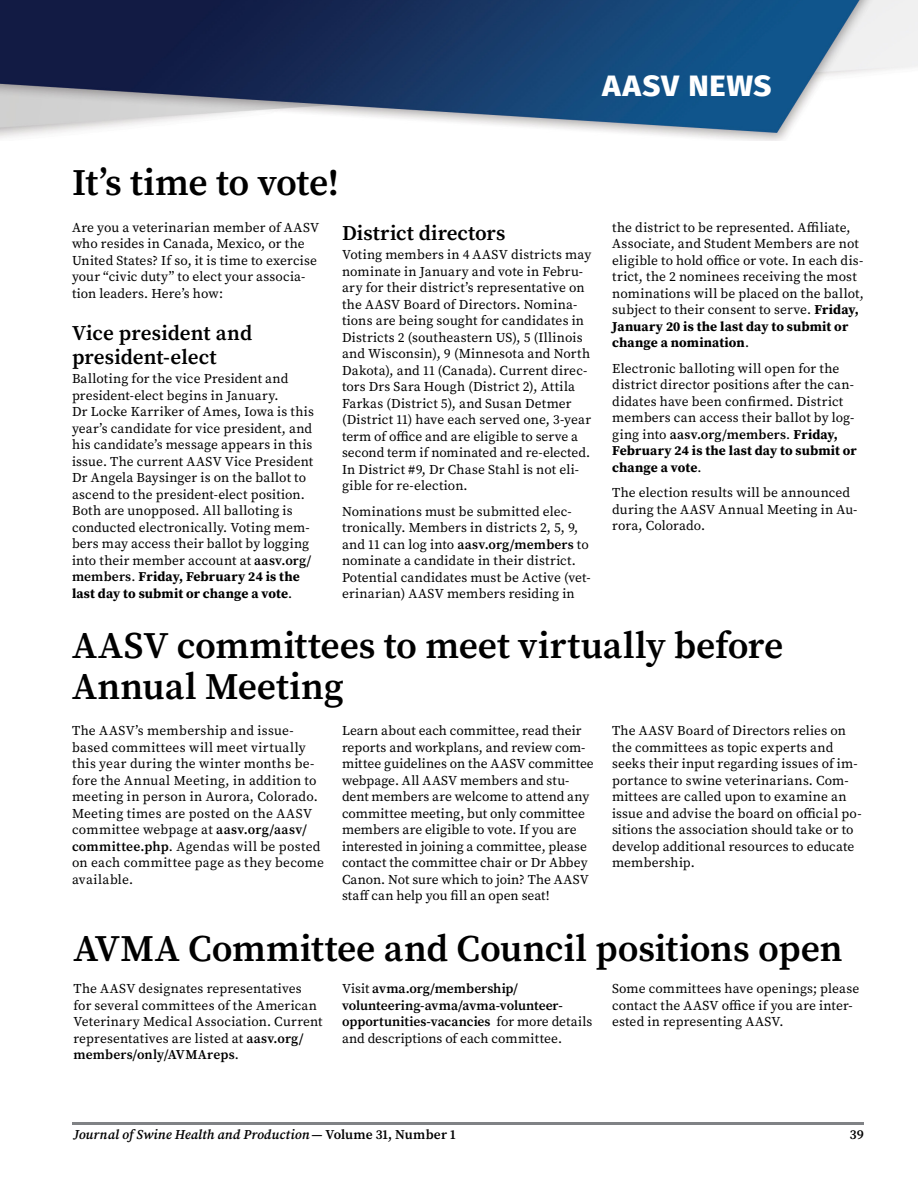
<style>
.page{position:relative;width:918px;height:1188px;background:#fff}
.page>*{position:absolute;margin:0;border:0;box-sizing:border-box;transform-origin:0 0}
.t1{font:600 37.5px/40.5px "Source Serif Pro";color:#000}
.t2{font:700 36px "Fira Sans";letter-spacing:.01em;color:#fff}
.t3{font:600 21px/24px "Source Serif Pro";letter-spacing:.005em;color:#000}
.t4{font:13.5px/16.5px "Source Serif Pro";letter-spacing:.01em;color:#000}
.t5{font:600 13.5px/16.5px "Source Serif Pro";letter-spacing:.005em;color:#000}
.t6{font:italic 600 13.5px "Source Serif Pro";letter-spacing:.005em;color:#000}
.s1{font-weight:600}
.s2{font-weight:700}
.s3{font-weight:400}
.s4{font-style:normal}
</style>
<div class="page">
<hr style="left:72px;top:1122px;width:792px;height:3px;background:#808285">
<img style="left:0;top:0;width:918px;height:140px">
<h2 class="t2" style="left:602px;top:54px;width:171px">aasv news</h2>
<h1 class="t1" style="left:72px;top:162px;width:268px">It’s time to vote!</h1>
<p class="t4" style="left:72px;top:219px;width:249px">Are you a veterinarian member of AASV who resides in Canada, Mexico, or the United States? If so, it is time to exercise your “civic duty” to elect your associa&shy;tion leaders. Here’s how:</p>
<h3 class="t3" style="left:72px;top:321px;width:182px">Vice president and president-elect</h3>
<p class="t4" style="left:72px;top:371px;width:243px">Balloting for the vice President and president-elect begins in January.<br>Dr Locke Karriker of Ames, Iowa is this year’s candidate for vice president, and his candidate’s message appears in this issue. The current AASV Vice President Dr Angela Baysinger is on the ballot to ascend to the president-elect position.<br>Both are unopposed. All balloting is conducted electronically. Voting mem&shy;bers may access their ballot by logging into their member account at <span class="s1">aasv.org/ members</span>. <span class="s2">Friday, February 24 is the last day to submit or change a vote</span>.</p>
<h3 class="t3" style="left:342px;top:220px;width:165px">District directors</h3>
<p class="t4" style="left:342px;top:246px;width:251px">Voting members in 4 AASV districts may nominate in January and vote in Febru&shy;ary for their district’s representative on the AASV Board of Directors. Nomina&shy;tions are being sought for candidates in Districts 2 (southeastern US), 5 (Illinois and Wisconsin), 9 (Minnesota and North Dakota), and 11 (Canada). Current direc&shy;tors Drs Sara Hough (District 2), Attila Farkas (District 5), and Susan Detmer (District 11) have each served one, 3-year term of office and are eligible to serve a second term if nominated and re-elected.<br>In District #9, Dr Chase Stahl is not eli&shy;gible for re-election.</p>
<p class="t4" style="left:342px;top:503px;width:250px">Nominations must be submitted elec&shy;tronically. Members in districts 2, 5, 9, and 11 can log into <span class="s1">aasv.org/members</span> to nominate a candidate in their district.<br>Potential candidates must be Active (vet&shy;erinarian) AASV members residing in</p>
<p class="t4" style="left:612px;top:219px;width:253px">the district to be represented. Affiliate, Associate, and Student Members are not eligible to hold office or vote. In each dis&shy;trict, the 2 nominees receiving the most nominations will be placed on the ballot, subject to their consent to serve. <span class="s2">Friday, January 20 is the last day to submit or change a nomination</span>.</p>
<p class="t4" style="left:612px;top:360px;width:246px">Electronic balloting will open for the district director positions after the can&shy;didates have been confirmed. District members can access their ballot by log&shy;ging into <span class="s1">aasv.org/members</span>. <span class="s2">Friday, February 24 is the last day to submit or change a vote</span>.</p>
<p class="t4" style="left:612px;top:484px;width:247px">The election results will be announced during the AASV Annual Meeting in Au&shy;rora, Colorado.</p>
<h1 class="t1" style="left:72px;top:625px;width:713px">AASV committees to meet virtually before<br>Annual Meeting</h1>
<p class="t4" style="left:72px;top:722px;width:253px">The AASV’s membership and issue&shy;based committees will meet virtually this year during the winter months be&shy;fore the Annual Meeting, in addition to meeting in person in Aurora, Colorado.<br>Meeting times are posted on the AASV committee webpage at <span class="s1">aasv.org/aasv/ committee.php</span>. Agendas will be posted on each committee page as they become available.</p>
<p class="t4" style="left:342px;top:722px;width:253px">Learn about each committee, read their reports and workplans, and review com&shy;mittee guidelines on the AASV committee webpage. All AASV members and stu&shy;dent members are welcome to attend any committee meeting, but only committee members are eligible to vote. If you are interested in joining a committee, please contact the committee chair or Dr Abbey Canon. Not sure which to join? The AASV staff can help you fill an open seat!</p>
<p class="t4" style="left:612px;top:722px;width:251px">The AASV Board of Directors relies on the committees as topic experts and seeks their input regarding issues of im&shy;portance to swine veterinarians. Com&shy;mittees are called upon to examine an issue and advise the board on official po&shy;sitions the association should take or to develop additional resources to educate membership.</p>
<h1 class="t1" style="left:74px;top:928px;width:771px">AVMA Committee and Council positions open</h1>
<p class="t4" style="left:74px;top:981px;width:251px">The AASV designates representatives for several committees of the American Veterinary Medical Association. Current representatives are listed at <span class="s1">aasv.org/ members/only/AVMAreps</span>.</p>
<p class="t5" style="left:342px;top:981px;width:252px"><span class="s3">Visit</span> avma.org/membership/ volunteering-avma/avma-volunteer&shy;opportunities-vacancies <span class="s3">for more details and descriptions of each committee.</span></p>
<p class="t4" style="left:612px;top:981px;width:249px">Some committees have openings; please contact the AASV office if you are inter&shy;ested in representing AASV.</p>
<p class="t6" style="left:74px;top:1125px;width:384px">Journal of Swine Health and Production<span class="s4">— Volume 31, Number 1</span></p>
<p class="t5" style="left:850px;top:1126px;width:16px">39</p>
</div>
